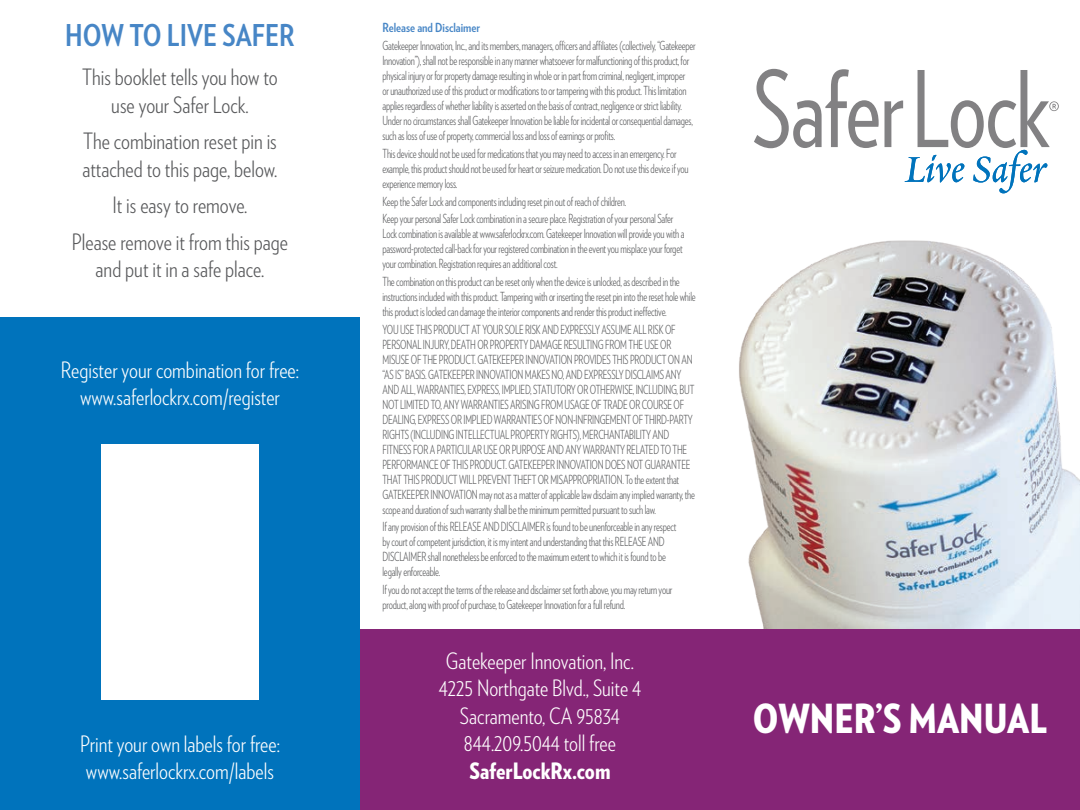
<style>
.page{position:relative;width:1080px;height:810px;background:#fff}
.page>*{position:absolute;margin:0;border:0;box-sizing:border-box;transform-origin:0 0}
.t1{font:900 40px "Verlag Condensed";color:#fff}
.t2{font:700 30px "Verlag Condensed";color:#4786c6}
.body{font:300 22.5px/27.5px "Verlag Condensed";color:#fff;text-align:center}
.body-2{font:300 22.5px/27.5px "Verlag Condensed";color:#57585a;text-align:center}
.t3{font:900 22.5px "Verlag Condensed";color:#fff}
.t4{font:300 12.5px/15px "Verlag Condensed";letter-spacing:-.02em;color:#57585a;scale:.85 1}
.t5{font:700 12.5px "Verlag Condensed";color:#4786c6}
</style>
<div class="page">
<img style="left:739px;top:240px;width:341px;height:389px">
<div style="left:360px;top:629px;width:720px;height:181px;background:#852576"></div>
<svg style="left:754px;top:69px;width:125px;height:79px"></svg>
<svg style="left:885px;top:70px;width:174px;height:123px"></svg>
<div style="left:0;top:318px;width:360px;height:492px;background:#0073bc"></div>
<div style="left:101px;top:444px;width:158px;height:256px;background:#fff"></div>
<h1 class="t2" style="left:65px;top:13px;width:231px">HOW TO LIVE SAFER</h1>
<p class="body-2" style="left:82px;top:62px;width:197px">This booklet tells you how to use your Safer Lock.</p>
<p class="body-2" style="left:82px;top:126px;width:197px;text-align:left">The combination reset pin is attached to this page, below.</p>
<p class="body-2" style="left:113px;top:190px;width:136px">It is easy to remove.</p>
<p class="body-2" style="left:72px;top:227px;width:218px">Please remove it from this page and put it in a safe place.</p>
<p class="body" style="left:61px;top:355px;width:240px">Register your combination for free: www.saferlockrx.com/register</p>
<p class="body" style="left:80px;top:729px;width:201px;text-align:left">Print your own labels for free: www.saferlockrx.com/labels</p>
<p class="t5" style="left:382px;top:19px;width:99px">Release and Disclaimer</p>
<p class="t4" style="left:382px;top:38px;width:370px">Gatekeeper Innovation, Inc., and its members, managers, officers and affiliates (collectively, “Gatekeeper Innovation”), shall not be responsible in any manner whatsoever for malfunctioning of this product, for physical injury or for property damage resulting in whole or in part from criminal, negligent, improper<br>or unauthorized use of this product or modifications to or tampering with this product. This limitation applies regardless of whether liability is asserted on the basis of contract, negligence or strict liability.<br>Under no circumstances shall Gatekeeper Innovation be liable for incidental or consequential damages, such as loss of use of property, commercial loss and loss of earnings or profits.</p>
<p class="t4" style="left:382px;top:145px;width:362px">This device should not be used for medications that you may need to access in an emergency. For example, this product should not be used for heart or seizure medication. Do not use this device if you experience memory loss.</p>
<p class="t4" style="left:382px;top:193px;width:288px">Keep the Safer Lock and components including reset pin out of reach of children.</p>
<p class="t4" style="left:382px;top:211px;width:357px">Keep your personal Safer Lock combination in a secure place. Registration of your personal Safer Lock combination is available at www.saferlockrx.com. Gatekeeper Innovation will provide you with a password-protected call-back for your registered combination in the event you misplace your forget your combination. Registration requires an additional cost.</p>
<p class="t4" style="left:382px;top:273px;width:370px">The combination on this product can be reset only when the device is unlocked, as described in the instructions included with this product. Tampering with or inserting the reset pin into the reset hole while this product is locked can damage the interior components and render this product ineffective.</p>
<p class="t4" style="left:382px;top:321px;width:369px">YOU USE THIS PRODUCT AT YOUR SOLE RISK AND EXPRESSLY ASSUME ALL RISK OF PERSONAL INJURY, DEATH OR PROPERTY DAMAGE RESULTING FROM THE USE OR MISUSE OF THE PRODUCT. GATEKEEPER INNOVATION PROVIDES THIS PRODUCT ON AN “AS IS” BASIS. GATEKEEPER INNOVATION MAKES NO, AND EXPRESSLY DISCLAIMS ANY AND ALL, WARRANTIES, EXPRESS, IMPLIED, STATUTORY OR OTHERWISE, INCLUDING, BUT NOT LIMITED TO, ANY WARRANTIES ARISING FROM USAGE OF TRADE OR COURSE OF DEALING, EXPRESS OR IMPLIED WARRANTIES OF NON-INFRINGEMENT OF THIRD-PARTY RIGHTS (INCLUDING INTELLECTUAL PROPERTY RIGHTS), MERCHANTABILITY AND FITNESS FOR A PARTICULAR USE OR PURPOSE AND ANY WARRANTY RELATED TO THE PERFORMANCE OF THIS PRODUCT. GATEKEEPER INNOVATION DOES NOT GUARANTEE THAT THIS PRODUCT WILL PREVENT THEFT OR MISAPPROPRIATION. To the extent that GATEKEEPER INNOVATION may not as a matter of applicable law disclaim any implied warranty, the scope and duration of such warranty shall be the minimum permitted pursuant to such law.</p>
<p class="t4" style="left:382px;top:519px;width:347px">If any provision of this RELEASE AND DISCLAIMER is found to be unenforceable in any respect by court of competent jurisdiction, it is my intent and understanding that this RELEASE AND DISCLAIMER shall nonetheless be enforced to the maximum extent to which it is found to be legally enforceable.</p>
<p class="t4" style="left:382px;top:582px;width:343px">If you do not accept the terms of the release and disclaimer set forth above, you may return your product, along with proof of purchase, to Gatekeeper Innovation for a full refund.</p>
<p class="body" style="left:446px;top:646px;width:190px">Gatekeeper Innovation, Inc.</p>
<p class="body" style="left:439px;top:674px;width:204px">4225 Northgate Blvd., Suite 4</p>
<p class="body" style="left:460px;top:701px;width:162px">Sacramento, CA 95834</p>
<p class="body" style="left:464px;top:729px;width:154px">844.209.5044 toll free</p>
<p class="t3" style="left:469px;top:753px;width:143px">SaferLockRx.com</p>
<p class="t1" style="left:753px;top:688px;width:296px">OWNER’S MANUAL</p>
</div>
